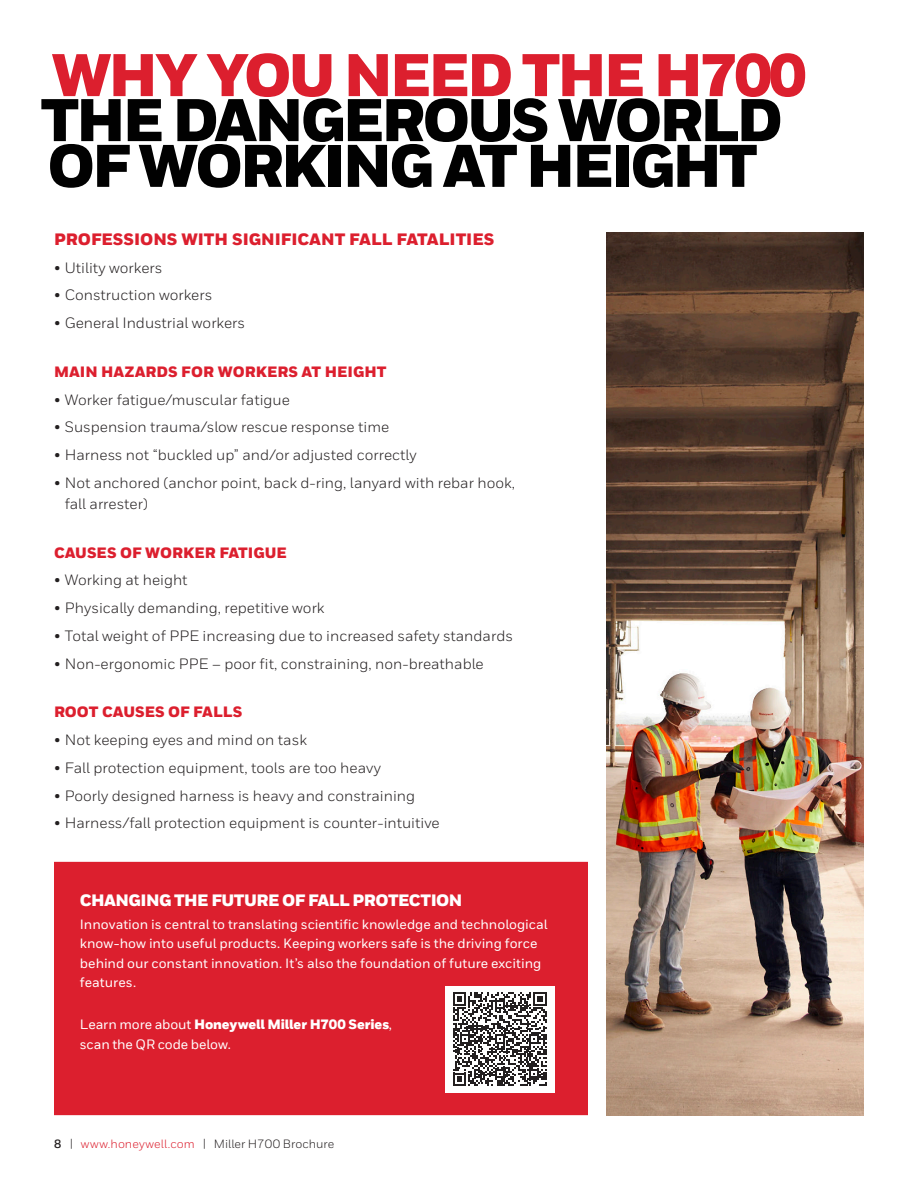
<style>
.page{position:relative;width:918px;height:1188px;background:#fff}
.page>*{position:absolute;margin:0;border:0;box-sizing:border-box;transform-origin:0 0}
._06_Inside__Heading{font:900 60px/45px "Honeywell Sans";letter-spacing:-.05em;color:#dc1f2e}
._06_Inside__Heading-2{font:900 60px "Honeywell Sans";letter-spacing:-.05em;color:#010101}
.t1{font:900 16.5px "Honeywell Sans";color:#dc1f2e}
._13_Inside__Info_Box{font:900 16.5px "Honeywell Sans";letter-spacing:-.035em;color:#fff}
.t2{font:15px/21px "Honeywell Sans";color:#231f20}
.t3{font:900 15px "Honeywell Sans";color:#dc1f2e}
._15_Inside__Info_Box{font:500 13.5px/19.5px "Honeywell Sans";color:#fff}
._15_Inside__Info_Box-2{font:500 13.5px/19.5px "Honeywell Sans TT";letter-spacing:-.005em;color:#fff}
.t4{font:12px "Honeywell Sans";letter-spacing:.01em;color:#231f20}
.s1{color:#010101}
.s2{font-weight:900}
.s3{font-weight:700}
.s4{color:#dc1f2e}
</style>
<div class="page">
<div style="left:54px;top:862px;width:534px;height:253px;background:#dc1f2e"></div>
<img style="left:606px;top:232px;width:257px;height:883px">
<div style="left:445px;top:986px;width:110px;height:106px;background:#fff"></div>
<svg style="left:453px;top:992px;width:94px;height:94px"></svg>
<p class="_06_Inside__Heading" style="left:40px;top:55px;width:768px">WHY YOU NEED THE H700<br><span class="s1">THE DANGEROUS WORLD</span></p>
<p class="_06_Inside__Heading-2" style="left:47px;top:129px;width:712px">OF WORKING AT HEIGHT</p>
<p class="t1" style="left:54px;top:229px;width:442px">PROFESSIONS WITH SIGNIFICANT FALL FATALITIES</p>
<p class="t2" style="left:54px;top:257px;width:110px">• Utility workers</p>
<p class="t2" style="left:54px;top:285px;width:160px">• Construction workers</p>
<p class="t2" style="left:54px;top:313px;width:193px">• General Industrial workers</p>
<p class="t3" style="left:54px;top:362px;width:334px">MAIN HAZARDS FOR WORKERS AT HEIGHT</p>
<p class="t2" style="left:54px;top:389px;width:237px">• Worker fatigue/muscular fatigue</p>
<p class="t2" style="left:54px;top:417px;width:337px">• Suspension trauma/slow rescue response time</p>
<p class="t2" style="left:54px;top:445px;width:364px">• Harness not “buckled up” and/or adjusted correctly</p>
<p class="t2" style="left:65px;top:472px;width:452px;text-indent:-11px">• Not anchored (anchor point, back d-ring, lanyard with rebar hook, fall arrester)</p>
<p class="t3" style="left:54px;top:543px;width:234px">CAUSES OF WORKER FATIGUE</p>
<p class="t2" style="left:54px;top:570px;width:135px">• Working at height</p>
<p class="t2" style="left:54px;top:598px;width:272px">• Physically demanding, repetitive work</p>
<p class="t2" style="left:54px;top:625px;width:461px">• Total weight of PPE increasing due to increased safety standards</p>
<p class="t2" style="left:54px;top:653px;width:431px">• Non-ergonomic PPE – poor fit, constraining, non-breathable</p>
<p class="t3" style="left:54px;top:703px;width:190px">ROOT CAUSES OF FALLS</p>
<p class="t2" style="left:54px;top:730px;width:255px">• Not keeping eyes and mind on task</p>
<p class="t2" style="left:54px;top:757px;width:329px">• Fall protection equipment, tools are too heavy</p>
<p class="t2" style="left:54px;top:785px;width:363px">• Poorly designed harness is heavy and constraining</p>
<p class="t2" style="left:54px;top:813px;width:387px">• Harness/fall protection equipment is counter-intuitive</p>
<p class="_13_Inside__Info_Box" style="left:80px;top:890px;width:384px">CHANGING THE FUTURE OF FALL PROTECTION</p>
<p class="_15_Inside__Info_Box" style="left:80px;top:915px;width:469px">Innovation is central to translating scientific knowledge and technological know-how into useful products. Keeping workers safe is the driving force behind our constant innovation. It’s also the foundation of future exciting features.</p>
<p class="_15_Inside__Info_Box-2" style="left:80px;top:1015px;width:314px">Learn more about <span class="s2">Honeywell Miller H700 Series</span>, scan the QR code below.</p>
<p class="t4" style="left:54px;top:1136px;width:282px"><span class="s3">8</span> | <span class="s4">www.honeywell.com</span> | Miller H700 Brochure</p>
</div>
